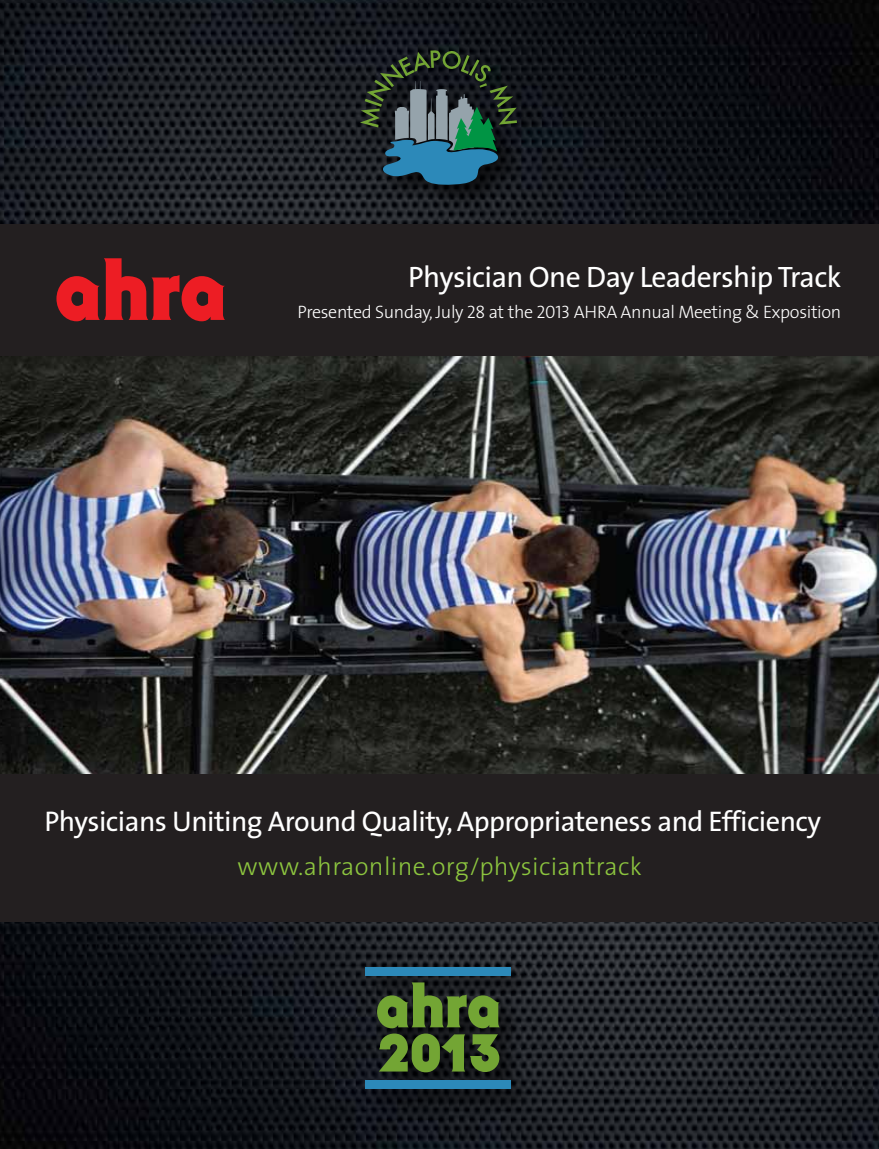
<style>
.page{position:relative;width:879px;height:1149px;background:#fff}
.page>*{position:absolute;margin:0;border:0;box-sizing:border-box;transform-origin:0 0}
.t1{font:29.55px "The Sans";letter-spacing:-.02em;color:#fff}
.t2{font:28.5px "The Sans";letter-spacing:-.02em;color:#fff}
.t3{font:300 25.5px "The Sans";letter-spacing:.015em;color:#8dc63f}
.t4{font:300 18px "The Sans";letter-spacing:-.02em;color:#fff}
</style>
<div class="page">
<img style="left:0;top:0;width:878px;height:1148px">
<div style="left:0;top:224px;width:878px;height:697px;background:#231f20"></div>
<svg style="left:56px;top:258px;width:169px;height:63px"></svg>
<img style="left:0;top:356px;width:878px;height:417px">
<img style="left:353px;top:955px;width:191px;height:166px">
<svg style="left:377px;top:982px;width:122px;height:45px;background:#466128"></svg>
<div style="left:365px;top:967px;width:146px;height:8px;background:#2c89b9"></div>
<div style="left:365px;top:1080px;width:146px;height:8px;background:#2c89b9"></div>
<svg style="left:378px;top:1033px;width:121px;height:38px;background:#4c6b28"></svg>
<img style="left:348px;top:38px;width:202px;height:180px">
<svg style="left:360px;top:50px;width:156px;height:135px;background:#2c494a"></svg>
<p class="t1" style="left:408px;top:252px;width:434px">Physician One Day Leadership Track</p>
<p class="t4" style="left:297px;top:297px;width:545px">Presented Sunday, July 28 at the 2013 AHRA Annual Meeting &amp; Exposition</p>
<p class="t2" style="left:44px;top:797px;width:777px">Physicians Uniting Around Quality, Appropriateness and Efficiency</p>
<p class="t3" style="left:237px;top:845px;width:405px">www.ahraonline.org/physiciantrack</p>
</div>
